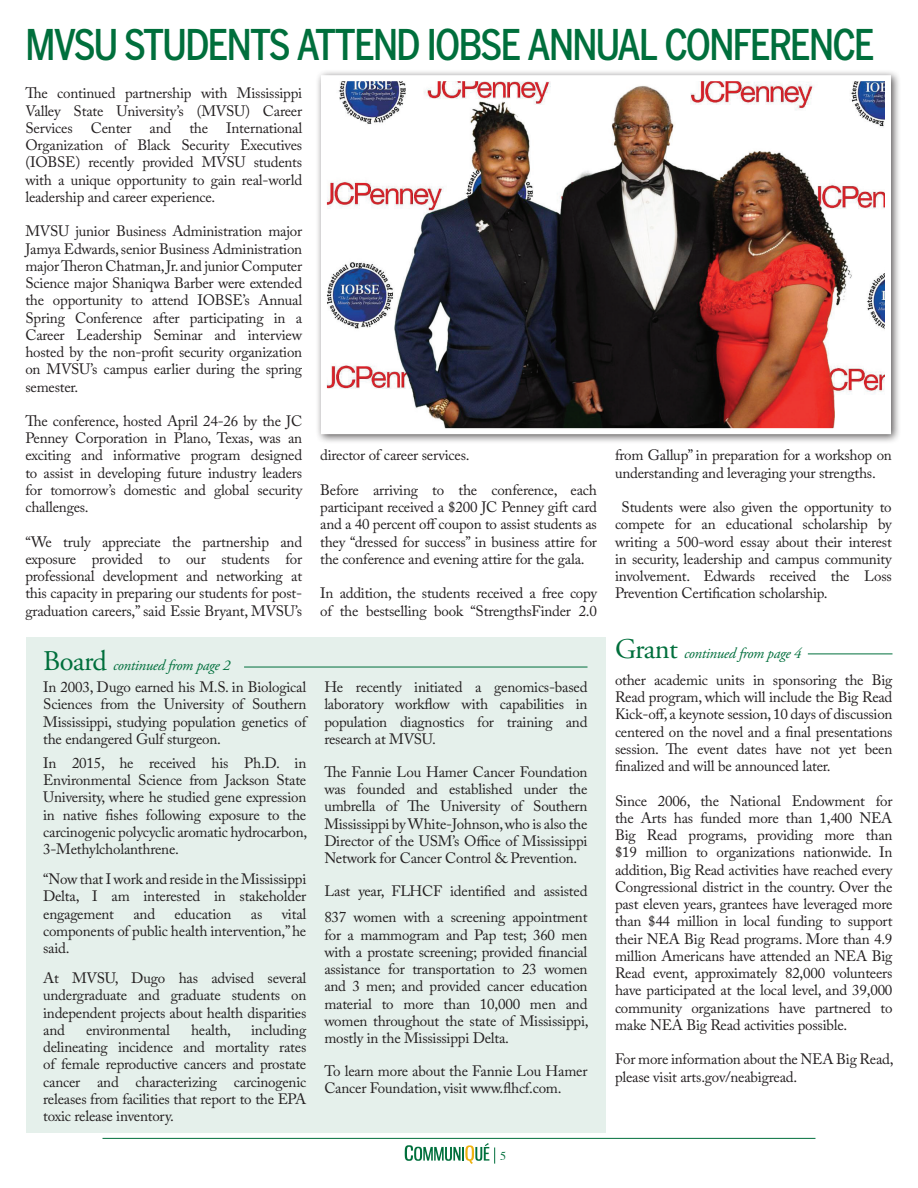
<style>
.page{position:relative;width:918px;height:1188px;background:#fff}
.page>*{position:absolute;margin:0;border:0;box-sizing:border-box;transform-origin:0 0}
.t1{font:42px "Benton Got Cn Med";letter-spacing:-.04em;color:#006f3c}
.t2{font:15px/17.2px "Adobe Caslon Pro";letter-spacing:-.015em;color:#231f20;text-align:justify}
.t3{font:italic 15px "Adobe Garamond Pro";letter-spacing:-.02em;color:#006f3c}
.t4{font:12px "Times";color:#006f3c}
.s1{font-style:normal;font-size:28.5px}
</style>
<div class="page">
<div style="left:26px;top:637px;width:580px;height:496px;background:#e5f0eb"></div>
<hr style="left:244px;top:667px;width:344px;height:1px;background:#006f3c">
<hr style="left:808px;top:654px;width:84px;height:1px;background:#006f3c">
<svg style="left:405px;top:1143px;width:90px;height:21px"></svg>
<hr style="left:103px;top:1138px;width:712px;height:1px;background:#006f3c">
<div style="left:315px;top:69px;width:586px;height:375px;background:#231f20;opacity:.75"></div>
<img style="left:328px;top:82px;width:556px;height:345px">
<div style="left:321px;top:75px;width:570px;height:359px;border:6px solid #fff"></div>
<h1 class="t1" style="left:25px;top:20px;width:851px">MVSU STUDENTS ATTEND IOBSE ANNUAL CONFERENCE</h1>
<p class="t2" style="left:25px;top:84px;width:278px">The continued partnership with Mississippi Valley State University’s (MVSU) Career Services Center and the International Organization of Black Security Executives (IOBSE) recently provided MVSU students with a unique opportunity to gain real-world leadership and career experience.</p>
<p class="t2" style="left:25px;top:222px;width:278px">MVSU junior Business Administration major Jamya Edwards, senior Business Administration major Theron Chatman, Jr. and junior Computer Science major Shaniqwa Barber were extended the opportunity to attend IOBSE’s Annual Spring Conference after participating in a Career Leadership Seminar and interview hosted by the non-profit security organization on MVSU’s campus earlier during the spring semester.</p>
<p class="t2" style="left:25px;top:412px;width:278px">The conference, hosted April 24-26 by the JC Penney Corporation in Plano, Texas, was an exciting and informative program designed to assist in developing future industry leaders for tomorrow’s domestic and global security challenges.</p>
<p class="t2" style="left:25px;top:533px;width:278px">“We truly appreciate the partnership and exposure provided to our students for professional development and networking at this capacity in preparing our students for post&shy;graduation careers,” said Essie Bryant, MVSU’s</p>
<p class="t2" style="left:320px;top:447px;width:151px">director of career services.</p>
<p class="t2" style="left:320px;top:481px;width:278px">Before arriving to the conference, each participant received a $200 JC Penney gift card and a 40 percent off coupon to assist students as they “dressed for success” in business attire for the conference and evening attire for the gala.</p>
<p class="t2" style="left:320px;top:585px;width:278px">In addition, the students received a free copy of the bestselling book “StrengthsFinder 2.0</p>
<p class="t2" style="left:615px;top:447px;width:278px">from Gallup” in preparation for a workshop on understanding and leveraging your strengths.</p>
<p class="t2" style="left:615px;top:498px;width:278px;text-indent:7px">Students were also given the opportunity to compete for an educational scholarship by writing a 500-word essay about their interest in security, leadership and campus community involvement. Edwards received the Loss Prevention Certification scholarship.</p>
<p class="t3" style="left:43px;top:657px;width:189px"><span class="s1">Board</span> continued from page 2</p>
<p class="t2" style="left:43px;top:678px;width:265px">In 2003, Dugo earned his M.S. in Biological Sciences from the University of Southern Mississippi, studying population genetics of the endangered Gulf sturgeon.</p>
<p class="t2" style="left:43px;top:754px;width:266px">In 2015, he received his Ph.D. in Environmental Science from Jackson State University, where he studied gene expression in native fishes following exposure to the carcinogenic polycyclic aromatic hydrocarbon, 3-Methylcholanthrene.</p>
<p class="t2" style="left:43px;top:870px;width:265px">“Now that I work and reside in the Mississippi Delta, I am interested in stakeholder engagement</p>
<p class="t2" style="left:43px;top:905px;width:265px;text-indent:239px">vital components of public health intervention,” he said.</p>
<p class="t2" style="left:43px;top:969px;width:265px">At MVSU, Dugo has advised several undergraduate and graduate students on independent projects about health disparities and</p>
<p class="t2" style="left:133px;top:905px;width:23px">and</p>
<p class="t2" style="left:175px;top:905px;width:58px">education</p>
<p class="t2" style="left:251px;top:905px;width:13px">as</p>
<p class="t2" style="left:43px;top:1021px;width:265px;text-indent:208px">including delineating incidence and mortality rates of female reproductive cancers and prostate cancer and characterizing carcinogenic releases from facilities that report to the EPA toxic release inventory.</p>
<p class="t2" style="left:86px;top:1021px;width:85px">environmental</p>
<p class="t2" style="left:191px;top:1021px;width:42px">health,</p>
<p class="t2" style="left:324px;top:678px;width:265px">He recently initiated a genomics-based laboratory workflow with capabilities in population diagnostics for training and research at MVSU.</p>
<p class="t2" style="left:324px;top:763px;width:265px">The Fannie Lou Hamer Cancer Foundation was founded and established under the umbrella of The University of Southern Mississippi by White-Johnson, who is also the Director of the USM’s Office of Mississippi Network for Cancer Control &amp; Prevention.</p>
<p class="t2" style="left:324px;top:878px;width:265px;line-height:26.2px">Last year, FLHCF identified and assisted<br>837 women with a screening appointment</p>
<p class="t2" style="left:324px;top:926px;width:266px">for a mammogram and Pap test; 360 men with a prostate screening; provided financial assistance for transportation to 23 women and 3 men; and provided cancer education material to more than 10,000 men and women throughout the state of Mississippi, mostly in the Mississippi Delta.</p>
<p class="t2" style="left:324px;top:1062px;width:265px">To learn more about the Fannie Lou Hamer<br>Cancer Foundation, visit www.flhcf.com.</p>
<p class="t4" style="left:500px;top:1145px;width:7px">5</p>
<p class="t3" style="left:615px;top:644px;width:188px"><span class="s1">Grant</span> continued from page 4</p>
<p class="t2" style="left:615px;top:671px;width:279px">other academic units in sponsoring the Big Read program, which will include the Big Read Kick-off, a keynote session, 10 days of discussion centered on the novel and a final presentations session. The event dates have not yet been finalized and will be announced later.</p>
<p class="t2" style="left:615px;top:792px;width:279px">Since 2006, the National Endowment for the Arts has funded more than 1,400 NEA Big Read programs, providing more than $19 million to organizations nationwide. In addition, Big Read activities have reached every Congressional district in the country. Over the past eleven years, grantees have leveraged more than $44 million in local funding to support their NEA Big Read programs. More than 4.9 million Americans have attended an NEA Big Read event, approximately 82,000 volunteers have participated at the local level, and 39,000 community organizations have partnered to make NEA Big Read activities possible.</p>
<p class="t2" style="left:615px;top:1050px;width:280px">For more information about the NEA Big Read, please visit arts.gov/neabigread.</p>
</div>
